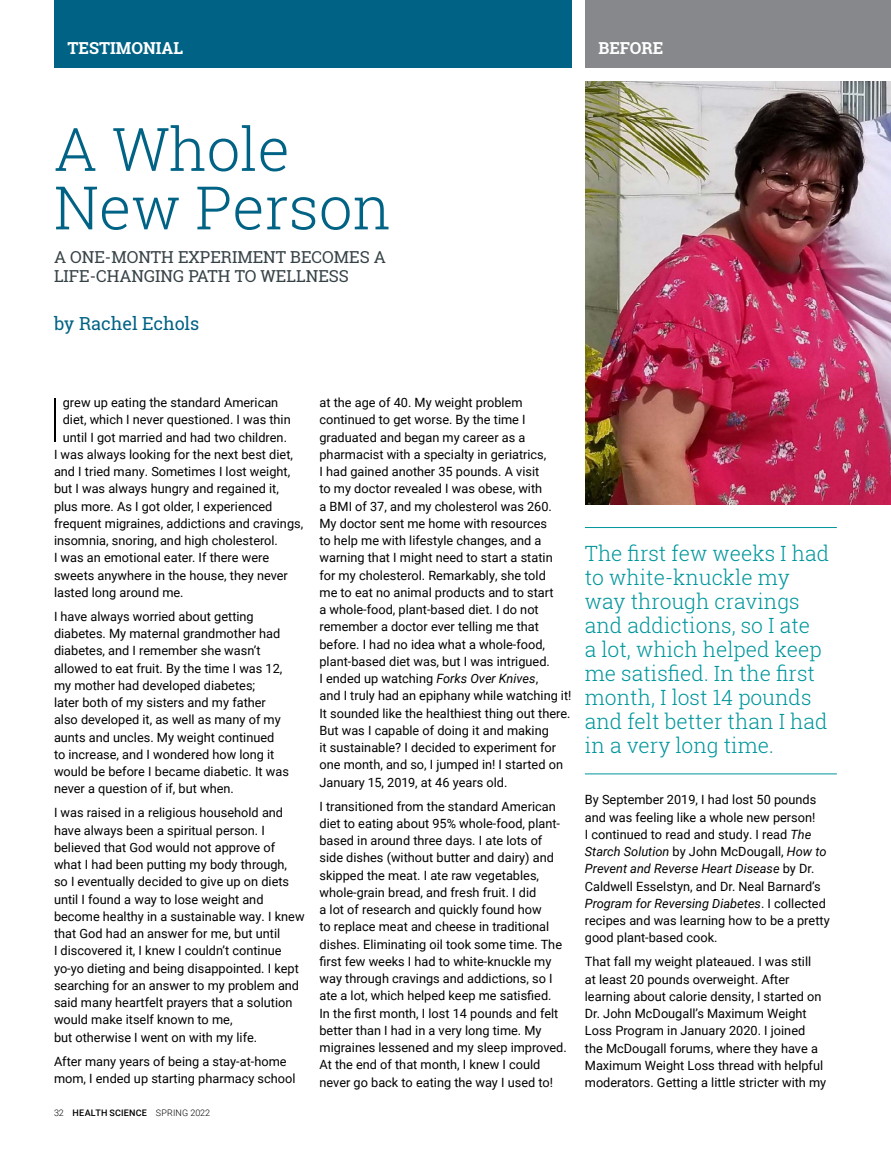
<style>
.page{position:relative;width:891px;height:1161px;background:#fff}
.page>*{position:absolute;margin:0;border:0;box-sizing:border-box;transform-origin:0 0}
.NHA_Body_copy_with_D{font:100 61.35px "Roboto";color:#000}
.NHA_Article_Title_2{font:300 60px/58.5px "Roboto Slab";color:#006385}
.NHA_Article_Callout{font:300 21px/24px "Roboto Slab";color:#00969c}
.NHA_Article_byline{font:18px "Roboto Slab";color:#006385}
.NHA_Article_Title_1{font:16.5px/19.8px "Roboto Slab";color:#364246}
.t1{font:700 16.5px "Roboto Slab";color:#fff}
.NHA_Body_copy{font:12.75px/17.2px "Roboto";color:#000}
.NHA_Body_copy_with_D-2{font:12.75px "Roboto";color:#000}
.t2{font:500 9px "Roboto";letter-spacing:.025em;color:#000}
.s1{font-weight:300}
.s2{font-style:italic}
</style>
<div class="page">
<div style="left:54px;top:0;width:518px;height:68px;background:#006385"></div>
<div style="left:585px;top:0;width:306px;height:68px;background:#86888b"></div>
<img style="left:585px;top:81px;width:306px;height:424px">
<hr style="left:585px;top:527px;width:252px;height:1px;background:#00969c">
<hr style="left:585px;top:774px;width:252px;height:1px;background:#00969c">
<p class="t1" style="left:68px;top:37px;width:117px">TESTIMONIAL</p>
<p class="t1" style="left:598px;top:37px;width:66px">BEFORE</p>
<p class="NHA_Article_Title_2" style="left:54px;top:118px;width:339px">A Whole<br>New Person</p>
<p class="NHA_Article_Title_1" style="left:54px;top:247px;width:334px">A ONE-MONTH EXPERIMENT BECOMES A<br>LIFE-CHANGING PATH TO WELLNESS</p>
<p class="NHA_Article_byline" style="left:54px;top:311px;width:147px">by Rachel Echols</p>
<p class="NHA_Body_copy_with_D" style="left:47px;top:377px;width:17px">I</p>
<p class="NHA_Body_copy_with_D-2" style="left:63px;top:394px;width:217px">grew up eating the standard American</p>
<p class="NHA_Body_copy_with_D-2" style="left:63px;top:411px;width:230px">diet, which I never questioned. I was thin</p>
<p class="NHA_Body_copy_with_D-2" style="left:63px;top:428px;width:226px">until I got married and had two children.</p>
<p class="NHA_Body_copy_with_D-2" style="left:54px;top:445px;width:241px">I was always looking for the next best diet,</p>
<p class="NHA_Body_copy_with_D-2" style="left:54px;top:463px;width:238px">and I tried many. Sometimes I lost weight,</p>
<p class="NHA_Body_copy_with_D-2" style="left:54px;top:480px;width:226px">but I was always hungry and regained it,</p>
<p class="NHA_Body_copy_with_D-2" style="left:54px;top:497px;width:220px">plus more. As I got older, I experienced</p>
<p class="NHA_Body_copy_with_D-2" style="left:54px;top:514px;width:251px">frequent migraines, addictions and cravings,</p>
<p class="NHA_Body_copy_with_D-2" style="left:54px;top:532px;width:225px">insomnia, snoring, and high cholesterol.</p>
<p class="NHA_Body_copy_with_D-2" style="left:54px;top:549px;width:217px">I was an emotional eater. If there were</p>
<p class="NHA_Body_copy_with_D-2" style="left:54px;top:566px;width:235px">sweets anywhere in the house, they never</p>
<p class="NHA_Body_copy_with_D-2" style="left:54px;top:583px;width:131px">lasted long around me.</p>
<p class="NHA_Body_copy" style="left:54px;top:607px;width:236px">I have always worried about getting diabetes. My maternal grandmother had diabetes, and I remember she wasn’t allowed to eat fruit. By the time I was 12, my mother had developed diabetes;<br>later both of my sisters and my father also developed it, as well as many of my aunts and uncles. My weight continued<br>to increase, and I wondered how long it would be before I became diabetic. It was never a question of if, but when.</p>
<p class="NHA_Body_copy" style="left:54px;top:804px;width:252px">I was raised in a religious household and have always been a spiritual person. I believed that God would not approve of what I had been putting my body through,<br>so I eventually decided to give up on diets until I found a way to lose weight and become healthy in a sustainable way. I knew that God had an answer for me, but until<br>I discovered it, I knew I couldn’t continue yo-yo dieting and being disappointed. I kept searching for an answer to my problem and said many heartfelt prayers that a solution would make itself known to me,<br>but otherwise I went on with my life.</p>
<p class="NHA_Body_copy" style="left:54px;top:1052px;width:243px">After many years of being a stay-at-home mom, I ended up starting pharmacy school</p>
<p class="t2" style="left:54px;top:1107px;width:158px"><span class="s1">32</span> HEALTH SCIENCE <span class="s1">SPRING 2022</span></p>
<p class="NHA_Body_copy" style="left:320px;top:393px;width:254px">at the age of 40. My weight problem continued to get worse. By the time I graduated and began my career as a pharmacist with a specialty in geriatrics,<br>I had gained another 35 pounds. A visit<br>to my doctor revealed I was obese, with<br>a BMI of 37, and my cholesterol was 260.<br>My doctor sent me home with resources<br>to help me with lifestyle changes, and a warning that I might need to start a statin for my cholesterol. Remarkably, she told<br>me to eat no animal products and to start<br>a whole-food, plant-based diet. I do not remember a doctor ever telling me that before. I had no idea what a whole-food, plant-based diet was, but I was intrigued.<br>I ended up watching <span class="s2">Forks Over Knives</span>,<br>and I truly had an epiphany while watching it!<br>It sounded like the healthiest thing out there.<br>But was I capable of doing it and making<br>it sustainable? I decided to experiment for one month, and so, I jumped in! I started on January 15, 2019, at 46 years old.</p>
<p class="NHA_Body_copy" style="left:320px;top:797px;width:249px">I transitioned from the standard American diet to eating about 95% whole-food, plant&shy;based in around three days. I ate lots of side dishes (without butter and dairy) and skipped the meat. I ate raw vegetables, whole-grain bread, and fresh fruit. I did<br>a lot of research and quickly found how<br>to replace meat and cheese in traditional dishes. Eliminating oil took some time. The first few weeks I had to white-knuckle my way through cravings and addictions, so I ate a lot, which helped keep me satisfied.<br>In the first month, I lost 14 pounds and felt better than I had in a very long time. My migraines lessened and my sleep improved.<br>At the end of that month, I knew I could never go back to eating the way I used to!</p>
<p class="NHA_Article_Callout" style="left:585px;top:541px;width:246px">The first few weeks I had to white-knuckle my way through cravings and addictions, so I ate<br>a lot, which helped keep me satisfied. In the first month, I lost 14 pounds and felt better than I had in a very long time.</p>
<p class="NHA_Body_copy" style="left:585px;top:791px;width:246px">By September 2019, I had lost 50 pounds and was feeling like a whole new person!<br>I continued to read and study. I read <span class="s2">The Starch Solution</span> by John McDougall, <span class="s2">How to Prevent and Reverse Heart Disease</span> by Dr.<br>Caldwell Esselstyn, and Dr. Neal Barnard’s <span class="s2">Program for Reversing Diabetes</span>. I collected recipes and was learning how to be a pretty good plant-based cook.</p>
<p class="NHA_Body_copy" style="left:585px;top:953px;width:243px">That fall my weight plateaued. I was still<br>at least 20 pounds overweight. After learning about calorie density, I started on Dr. John McDougall’s Maximum Weight Loss Program in January 2020. I joined the McDougall forums, where they have a Maximum Weight Loss thread with helpful moderators. Getting a little stricter with my</p>
</div>
